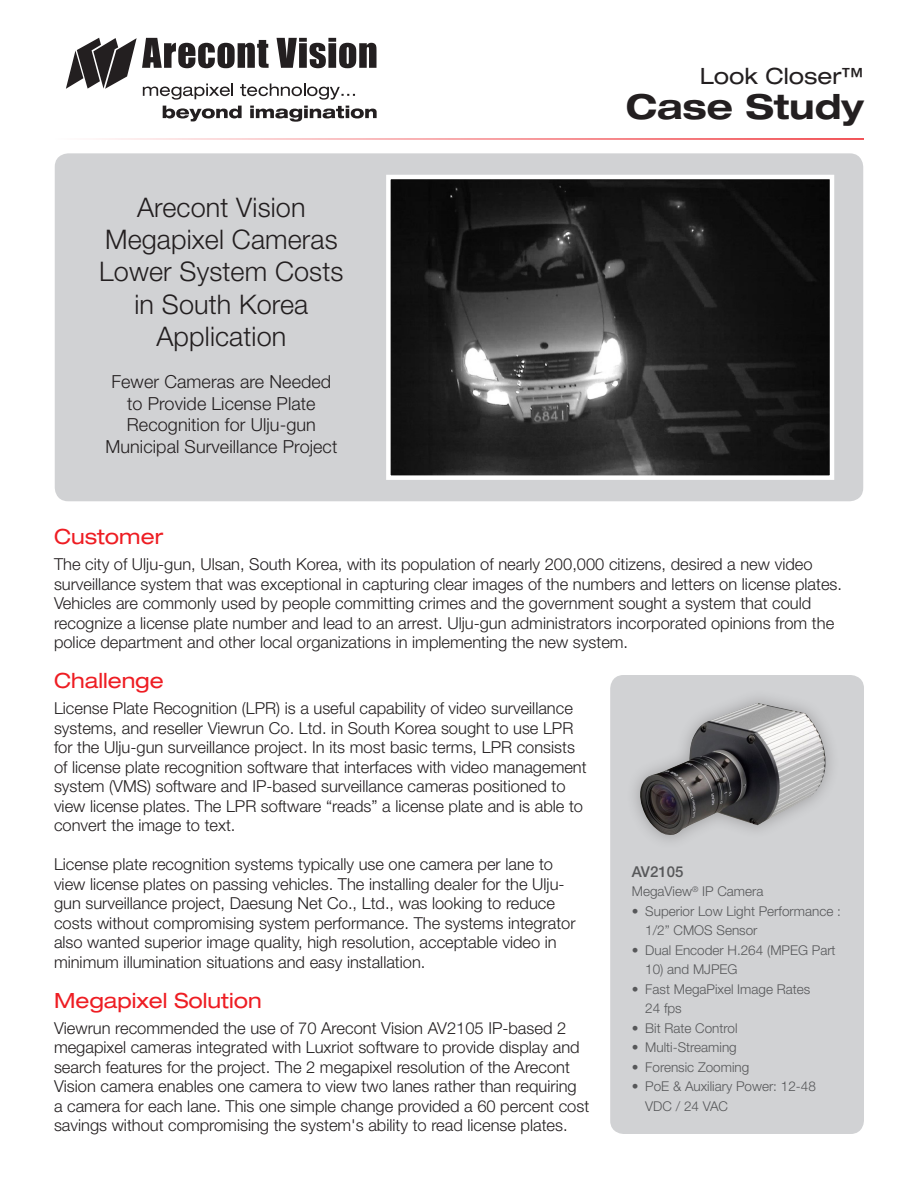
<style>
.page{position:relative;width:918px;height:1188px;background:#fff}
.page>*{position:absolute;margin:0;border:0;box-sizing:border-box;transform-origin:0 0}
.t1{font:700 expanded 34.5px "Helvetica Neue LT Std";color:#231f20}
.Table_-_BODY_TEXT{font:300 27px/32.4px "Helvetica Neue LT Std";letter-spacing:.005em;color:#231f20;text-align:center}
.t2{font:expanded 22.5px "Helvetica Neue LT Std";color:#231f20}
.SubHeader_Blue{font:expanded 21px "Helvetica Neue LT Std";color:#ee1d23}
.Table_-_BODY_TEXT-2{font:300 18px/21.6px "Helvetica Neue LT Std";letter-spacing:.005em;color:#231f20;text-align:center}
.Main_body_text{font:300 16.5px/19.5px "Helvetica Neue LT Std";color:#231f20}
.Main_body_text-2{font:500 15px "Helvetica Neue LT Std";color:#57585a}
.Main_body_text-3{font:300 13.5px/19.5px "Helvetica Neue LT Std";color:#57585a}
</style>
<div class="page">
<div style="left:610px;top:675px;width:254px;height:459px;background:#d1d2d4;border-radius:14px"></div>
<svg style="left:163px;top:106px;width:79px;height:15px"></svg>
<svg style="left:250px;top:106px;width:127px;height:16px"></svg>
<svg style="left:66px;top:38px;width:311px;height:62px"></svg>
<hr style="left:54px;top:138px;width:810px;height:2px;background:#ee1d23">
<div style="left:55px;top:153px;width:808px;height:348px;background:#d1d2d4;border-radius:14px"></div>
<img style="left:391px;top:180px;width:438px;height:295px">
<div style="left:386px;top:175px;width:448px;height:305px;border:4px solid #fff"></div>
<img style="left:639px;top:703px;width:188px;height:133px">
<p class="Table_-_BODY_TEXT" style="left:99px;top:190px;width:246px">Arecont Vision<br>Megapixel Cameras<br>Lower System Costs</p>
<p class="Table_-_BODY_TEXT" style="left:134px;top:287px;width:175px">in South Korea<br>Application</p>
<p class="Table_-_BODY_TEXT-2" style="left:105px;top:370px;width:234px">Fewer Cameras are Needed to Provide License Plate<br>Recognition for Ulju-gun<br>Municipal Surveillance Project</p>
<p class="t2" style="left:700px;top:62px;width:166px">Look Closer™</p>
<p class="t1" style="left:626px;top:85px;width:240px">Case Study</p>
<p class="SubHeader_Blue" style="left:54px;top:524px;width:111px">Customer</p>
<p class="Main_body_text" style="left:54px;top:554px;width:790px">The city of Ulju-gun, Ulsan, South Korea, with its population of nearly 200,000 citizens, desired a new video surveillance system that was exceptional in capturing clear images of the numbers and letters on license plates.<br>Vehicles are commonly used by people committing crimes and the government sought a system that could recognize a license plate number and lead to an arrest. Ulju-gun administrators incorporated opinions from the police department and other local organizations in implementing the new system.</p>
<p class="SubHeader_Blue" style="left:54px;top:668px;width:111px">Challenge</p>
<p class="Main_body_text" style="left:54px;top:698px;width:534px">License Plate Recognition (LPR) is a useful capability of video surveillance systems, and reseller Viewrun Co. Ltd. in South Korea sought to use LPR for the Ulju-gun surveillance project. In its most basic terms, LPR consists of license plate recognition software that interfaces with video management system (VMS) software and IP-based surveillance cameras positioned to view license plates. The LPR software “reads” a license plate and is able to convert the image to text.</p>
<p class="Main_body_text" style="left:54px;top:854px;width:523px">License plate recognition systems typically use one camera per lane to view license plates on passing vehicles. The installing dealer for the Ulju&shy;gun surveillance project, Daesung Net Co., Ltd., was looking to reduce costs without compromising system performance. The systems integrator also wanted superior image quality, high resolution, acceptable video in minimum illumination situations and easy installation.</p>
<p class="SubHeader_Blue" style="left:54px;top:987px;width:209px">Megapixel Solution</p>
<p class="Main_body_text" style="left:54px;top:1018px;width:537px">Viewrun recommended the use of 70 Arecont Vision AV2105 IP-based 2 megapixel cameras integrated with Luxriot software to provide display and search features for the project. The 2 megapixel resolution of the Arecont Vision camera enables one camera to view two lanes rather than requiring a camera for each lane. This one simple change provided a 60 percent cost savings without compromising the system's ability to read license plates.</p>
<p class="Main_body_text-2" style="left:632px;top:863px;width:53px">AV2105</p>
<p class="Main_body_text-3" style="left:632px;top:882px;width:133px">MegaView<sup>®</sup> IP Camera</p>
<p class="Main_body_text-3" style="left:645px;top:901px;width:197px;text-indent:-14px">• Superior Low Light Performance :<br>1/2” CMOS Sensor</p>
<p class="Main_body_text-3" style="left:632px;top:940px;width:205px">• Dual Encoder H.264 (MPEG Part</p>
<p class="Main_body_text-3" style="left:645px;top:960px;width:94px">10) and MJPEG</p>
<p class="Main_body_text-3" style="left:645px;top:979px;width:167px;text-indent:-14px">• Fast MegaPixel Image Rates<br>24 fps</p>
<p class="Main_body_text-3" style="left:632px;top:1018px;width:107px">• Bit Rate Control</p>
<p class="Main_body_text-3" style="left:632px;top:1038px;width:107px">• Multi-Streaming</p>
<p class="Main_body_text-3" style="left:632px;top:1057px;width:119px">• Forensic Zooming</p>
<p class="Main_body_text-3" style="left:645px;top:1077px;width:172px;text-indent:-14px">• PoE &amp; Auxiliary Power: 12-48<br>VDC / 24 VAC</p>
</div>
